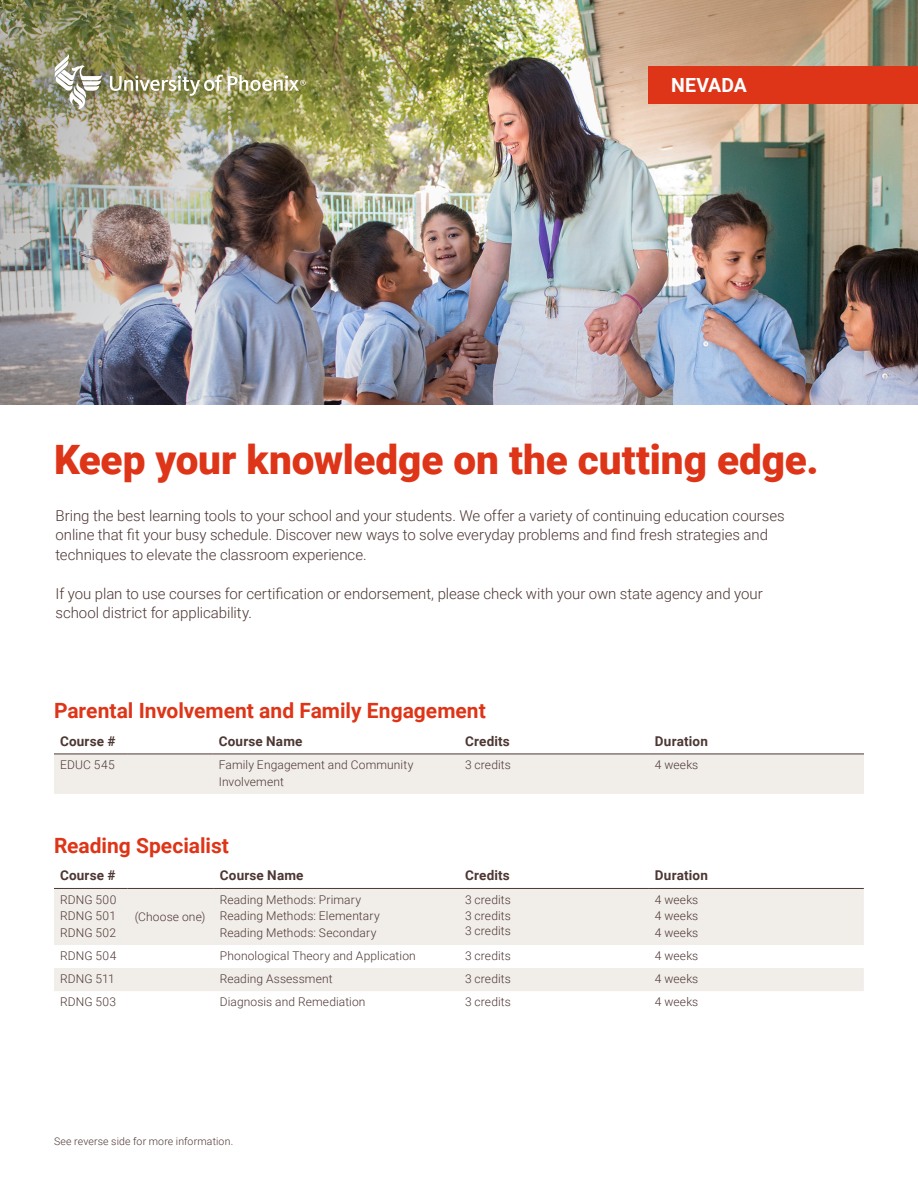
<style>
.page{position:relative;width:918px;height:1188px;background:#fff}
.page>*{position:absolute;margin:0;border:0;box-sizing:border-box;transform-origin:0 0}
.t1{font:900 40.5px "Roboto";letter-spacing:-.005em;color:#de3518}
.t2{font:700 21px "Roboto";color:#de3518}
.t3{font:700 19.5px "Roboto";letter-spacing:.01em;color:#fff}
.t4{font:300 15px/19.5px "Roboto";letter-spacing:-.005em;color:#4d3733}
.t5{font:700 13.5px "Roboto";letter-spacing:.015em;color:#4d3733}
.t6{font:300 12px/16.5px "Roboto";letter-spacing:.01em;color:#4d3733;text-align:justify}
.t7{font:300 10.5px "Roboto";letter-spacing:.015em;color:#4d3733}
</style>
<div class="page">
<img style="left:0;top:0;width:918px;height:405px">
<div style="left:45px;top:46px;width:269px;height:72px;background:#231f20;opacity:.25"></div>
<img style="left:55px;top:54px;width:47px;height:55px">
<img style="left:110px;top:75px;width:196px;height:21px">
<div style="left:648px;top:66px;width:270px;height:38px;background:#de3518"></div>
<svg style="left:54px;top:889px;width:810px;height:102px;fill:#f1ede9"></svg>
<hr style="left:54px;top:888px;width:73px;height:1px;background:#4d3733">
<hr style="left:127px;top:888px;width:87px;height:1px;background:#4d3733">
<hr style="left:214px;top:888px;width:245px;height:1px;background:#4d3733">
<hr style="left:459px;top:888px;width:190px;height:1px;background:#4d3733">
<hr style="left:649px;top:888px;width:215px;height:1px;background:#4d3733">
<div style="left:54px;top:755px;width:810px;height:39px;background:#f1ede9"></div>
<hr style="left:54px;top:754px;width:73px;height:1px;background:#4d3733">
<hr style="left:127px;top:754px;width:86px;height:1px;background:#4d3733">
<hr style="left:213px;top:754px;width:246px;height:1px;background:#4d3733">
<hr style="left:459px;top:754px;width:190px;height:1px;background:#4d3733">
<hr style="left:649px;top:754px;width:215px;height:1px;background:#4d3733">
<p class="t3" style="left:671px;top:71px;width:77px">NEVADA</p>
<p class="t1" style="left:54px;top:431px;width:766px">Keep your knowledge on the cutting edge.</p>
<p class="t4" style="left:56px;top:505px;width:731px">Bring the best learning tools to your school and your students. We offer a variety of continuing education courses online that fit your busy schedule. Discover new ways to solve everyday problems and find fresh strategies and techniques to elevate the classroom experience.</p>
<p class="t4" style="left:56px;top:583px;width:709px">If you plan to use courses for certification or endorsement, please check with your own state agency and your school district for applicability.</p>
<p class="t2" style="left:54px;top:696px;width:433px">Parental Involvement and Family Engagement</p>
<p class="t5" style="left:60px;top:732px;width:57px">Course #</p>
<p class="t5" style="left:219px;top:732px;width:85px">Course Name</p>
<p class="t5" style="left:465px;top:732px;width:46px">Credits</p>
<p class="t5" style="left:655px;top:732px;width:55px">Duration</p>
<p class="t6" style="left:60px;top:756px;width:56px">EDUC 545</p>
<p class="t6" style="left:219px;top:756px;width:196px">Family Engagement and Community<br>Involvement</p>
<p class="t6" style="left:465px;top:756px;width:47px">3 credits</p>
<p class="t6" style="left:655px;top:756px;width:45px">4 weeks</p>
<p class="t2" style="left:54px;top:831px;width:177px">Reading Specialist</p>
<p class="t5" style="left:60px;top:866px;width:57px">Course #</p>
<p class="t5" style="left:220px;top:866px;width:85px">Course Name</p>
<p class="t5" style="left:465px;top:866px;width:46px">Credits</p>
<p class="t5" style="left:655px;top:866px;width:55px">Duration</p>
<p class="t6" style="left:60px;top:891px;width:58px">RDNG 500<br>RDNG 501<br>RDNG 502</p>
<p class="t6" style="left:220px;top:891px;width:161px;text-align:left">Reading Methods: Primary<br>Reading Methods: Elementary<br>Reading Methods: Secondary</p>
<p class="t6" style="left:465px;top:891px;width:47px">3 credits</p>
<p class="t6" style="left:655px;top:891px;width:45px">4 weeks 4 weeks 4 weeks</p>
<p class="t6" style="left:465px;top:907px;width:47px">3 credits</p>
<p class="t6" style="left:465px;top:922px;width:47px">3 credits</p>
<p class="t6" style="left:135px;top:908px;width:72px">(Choose one)</p>
<p class="t6" style="left:60px;top:947px;width:58px">RDNG 504</p>
<p class="t6" style="left:220px;top:947px;width:197px">Phonological Theory and Application</p>
<p class="t6" style="left:465px;top:947px;width:47px">3 credits</p>
<p class="t6" style="left:655px;top:947px;width:45px">4 weeks</p>
<p class="t6" style="left:60px;top:970px;width:56px">RDNG 511</p>
<p class="t6" style="left:220px;top:970px;width:114px">Reading Assessment</p>
<p class="t6" style="left:465px;top:970px;width:47px">3 credits</p>
<p class="t6" style="left:655px;top:970px;width:45px">4 weeks</p>
<p class="t6" style="left:60px;top:993px;width:58px">RDNG 503</p>
<p class="t6" style="left:220px;top:993px;width:147px">Diagnosis and Remediation</p>
<p class="t6" style="left:465px;top:993px;width:47px">3 credits</p>
<p class="t6" style="left:655px;top:993px;width:45px">4 weeks</p>
<p class="t7" style="left:54px;top:1134px;width:181px">See reverse side for more information.</p>
</div>
